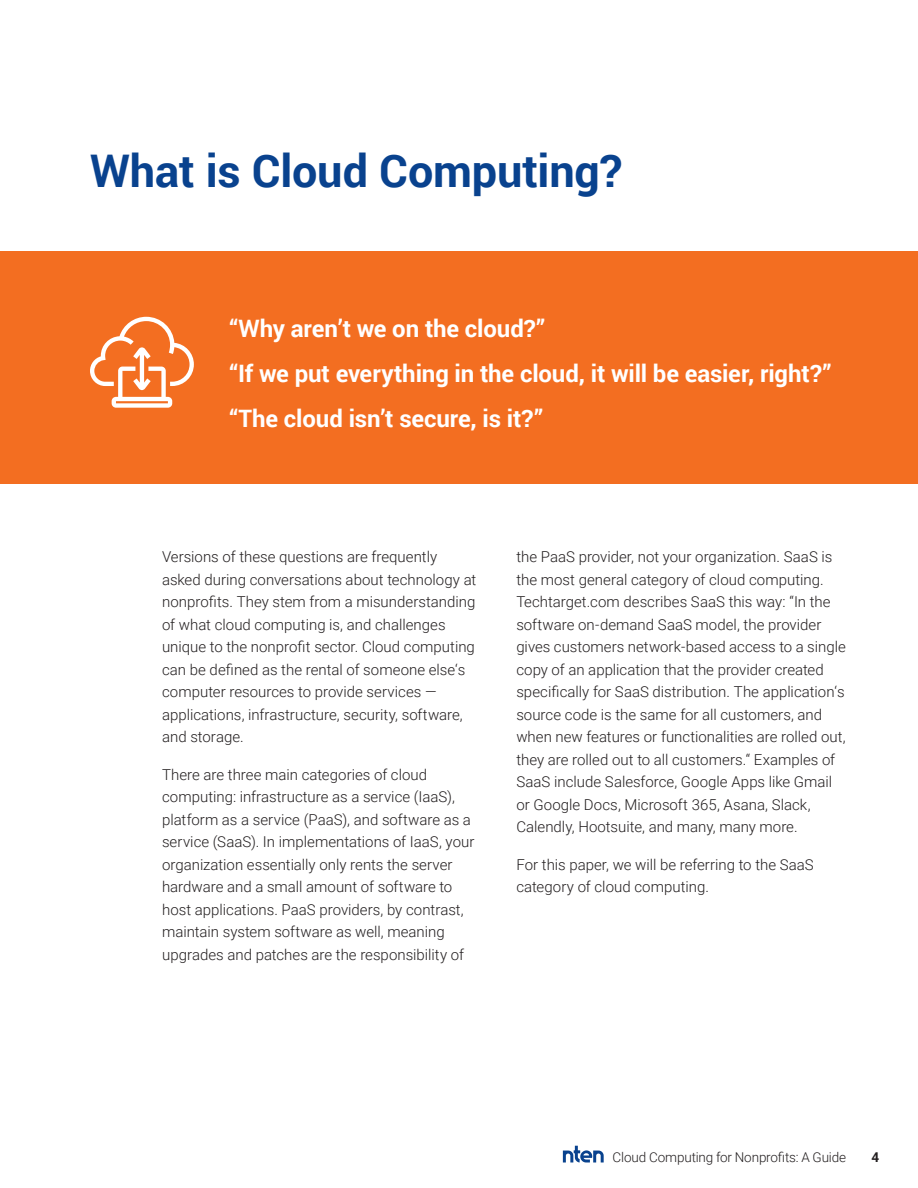
<style>
.page{position:relative;width:918px;height:1188px;background:#fff}
.page>*{position:absolute;margin:0;border:0;box-sizing:border-box;transform-origin:0 0}
.Headline_30{font:700 45px "Roboto";letter-spacing:-.005em;color:#09428e}
.Headline_17_20_Left{font:700 24px "Roboto";letter-spacing:-.005em;color:#fff}
.Copy_Text_10_14_Full{font:300 15px/22.5px "Roboto";color:#231f20}
.t1{font:300 13.5px "Roboto";letter-spacing:-.01em;color:#231f20}
.t2{font:700 13.5px "Roboto";color:#231f20}
</style>
<div class="page">
<svg style="left:563px;top:1146px;width:41px;height:16px"></svg>
<div style="left:0;top:251px;width:918px;height:233px;background:#f36e21"></div>
<svg style="left:90px;top:317px;width:104px;height:91px"></svg>
<p class="Headline_30" style="left:90px;top:140px;width:534px">What is Cloud Computing?</p>
<p class="Headline_17_20_Left" style="left:230px;top:312px;width:317px">“Why aren’t we on the cloud?”</p>
<p class="Headline_17_20_Left" style="left:230px;top:357px;width:603px">“If we put everything in the cloud, it will be easier, right?”</p>
<p class="Headline_17_20_Left" style="left:230px;top:402px;width:315px">“The cloud isn’t secure, is it?”</p>
<p class="Copy_Text_10_14_Full" style="left:162px;top:545px;width:316px">Versions of these questions are frequently asked during conversations about technology at nonprofits. They stem from a misunderstanding of what cloud computing is, and challenges unique to the nonprofit sector. Cloud computing can be defined as the rental of someone else‘s computer resources to provide services — applications, infrastructure, security, software, and storage.</p>
<p class="Copy_Text_10_14_Full" style="left:162px;top:763px;width:314px">There are three main categories of cloud computing: infrastructure as a service (IaaS), platform as a service (PaaS), and software as a service (SaaS). In implementations of IaaS, your organization essentially only rents the server hardware and a small amount of software to host applications. PaaS providers, by contrast, maintain system software as well, meaning upgrades and patches are the responsibility of</p>
<p class="Copy_Text_10_14_Full" style="left:516px;top:545px;width:331px">the PaaS provider, not your organization. SaaS is the most general category of cloud computing.<br>Techtarget.com describes SaaS this way: “In the software on-demand SaaS model, the provider gives customers network-based access to a single copy of an application that the provider created specifically for SaaS distribution. The application‘s source code is the same for all customers, and when new features or functionalities are rolled out, they are rolled out to all customers.“ Examples of SaaS include Salesforce, Google Apps like Gmail or Google Docs, Microsoft 365, Asana, Slack, Calendly, Hootsuite, and many, many more.</p>
<p class="Copy_Text_10_14_Full" style="left:516px;top:853px;width:299px">For this paper, we will be referring to the SaaS category of cloud computing.</p>
<p class="t1" style="left:613px;top:1148px;width:235px">Cloud Computing for Nonprofits: A Guide</p>
<p class="t2" style="left:871px;top:1148px;width:9px">4</p>
</div>
